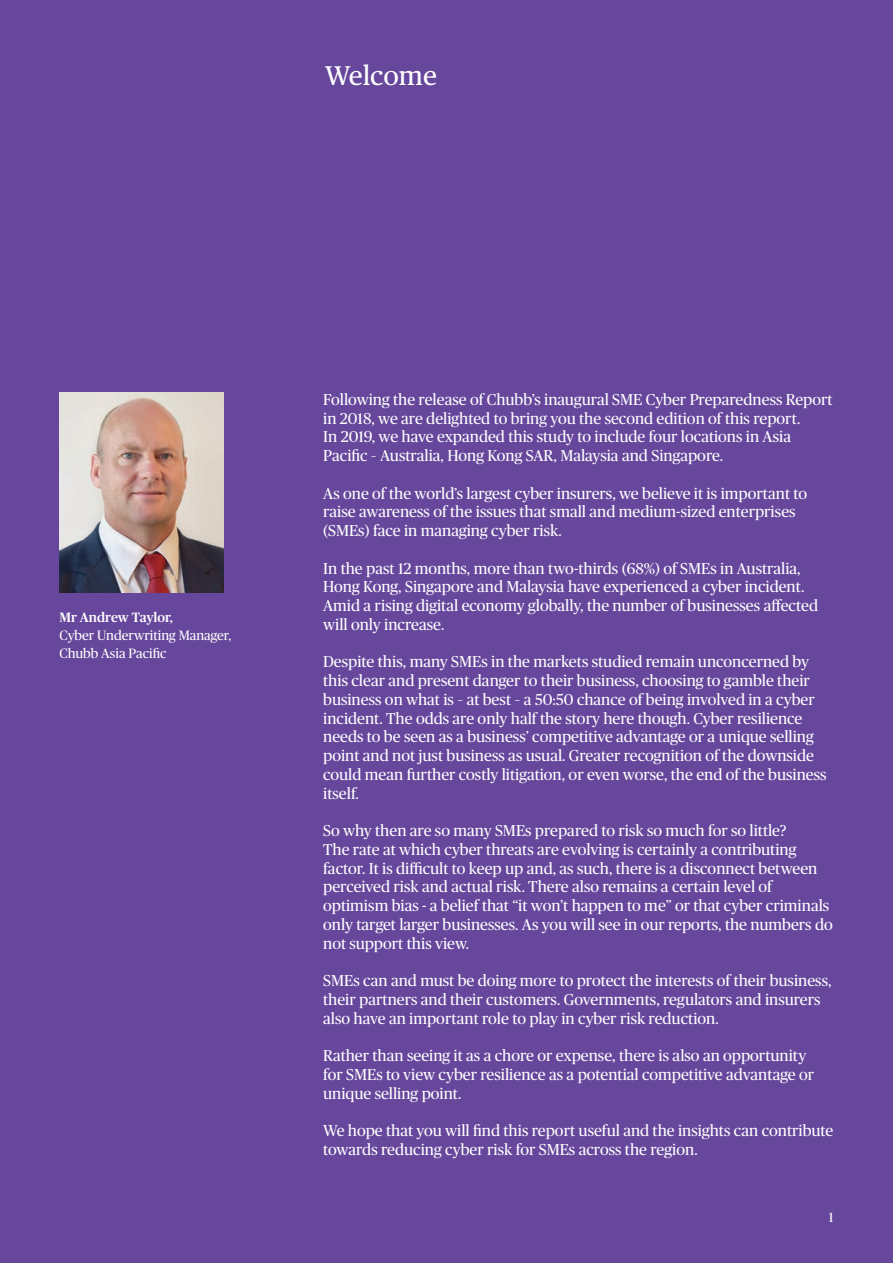
<style>
.page{position:relative;width:893px;height:1263px;background:#67479c}
.page>*{position:absolute;margin:0;border:0;box-sizing:border-box;transform-origin:0 0}
.introduction_K{font:27px "Chubb Publico Text";color:#fff}
.t1{font:15.75px/18.8px "Chubb Publico";color:#fff}
.t2{font:13.5px/18px "Chubb Publico";color:#fff}
.s1{font-weight:500}
</style>
<div class="page">
<img style="left:60px;top:392px;width:164px;height:201px">
<p class="introduction_K" style="left:325px;top:55px;width:114px">Welcome</p>
<p class="t2" style="left:60px;top:608px;width:173px"><span class="s1">Mr Andrew Taylor,<br></span>Cyber Underwriting Manager,<br>Chubb Asia Pacific</p>
<p class="t1" style="left:323px;top:389px;width:511px">Following the release of Chubb’s inaugural SME Cyber Preparedness Report in 2018, we are delighted to bring you the second edition of this report.<br>In 2019, we have expanded this study to include four locations in Asia Pacific – Australia, Hong Kong SAR, Malaysia and Singapore.</p>
<p class="t1" style="left:323px;top:483px;width:486px">As one of the world’s largest cyber insurers, we believe it is important to raise awareness of the issues that small and medium-sized enterprises (SMEs) face in managing cyber risk.</p>
<p class="t1" style="left:323px;top:558px;width:496px">In the past 12 months, more than two-thirds (68%) of SMEs in Australia, Hong Kong, Singapore and Malaysia have experienced a cyber incident.<br>Amid a rising digital economy globally, the number of businesses affected will only increase.</p>
<p class="t1" style="left:323px;top:652px;width:505px">Despite this, many SMEs in the markets studied remain unconcerned by this clear and present danger to their business, choosing to gamble their business on what is – at best – a 50:50 chance of being involved in a cyber incident. The odds are only half the story here though. Cyber resilience needs to be seen as a business’ competitive advantage or a unique selling point and not just business as usual. Greater recognition of the downside could mean further costly litigation, or even worse, the end of the business itself.</p>
<p class="t1" style="left:323px;top:820px;width:511px">So why then are so many SMEs prepared to risk so much for so little?<br>The rate at which cyber threats are evolving is certainly a contributing factor. It is difficult to keep up and, as such, there is a disconnect between perceived risk and actual risk. There also remains a certain level of optimism bias - a belief that “it won’t happen to me” or that cyber criminals only target larger businesses. As you will see in our reports, the numbers do not support this view.</p>
<p class="t1" style="left:323px;top:970px;width:510px">SMEs can and must be doing more to protect the interests of their business, their partners and their customers. Governments, regulators and insurers also have an important role to play in cyber risk reduction.</p>
<p class="t1" style="left:323px;top:1045px;width:492px">Rather than seeing it as a chore or expense, there is also an opportunity for SMEs to view cyber resilience as a potential competitive advantage or unique selling point.</p>
<p class="t1" style="left:323px;top:1120px;width:512px">We hope that you will find this report useful and the insights can contribute towards reducing cyber risk for SMEs across the region.</p>
<p class="t2" style="left:829px;top:1207px;width:6px">1</p>
</div>
